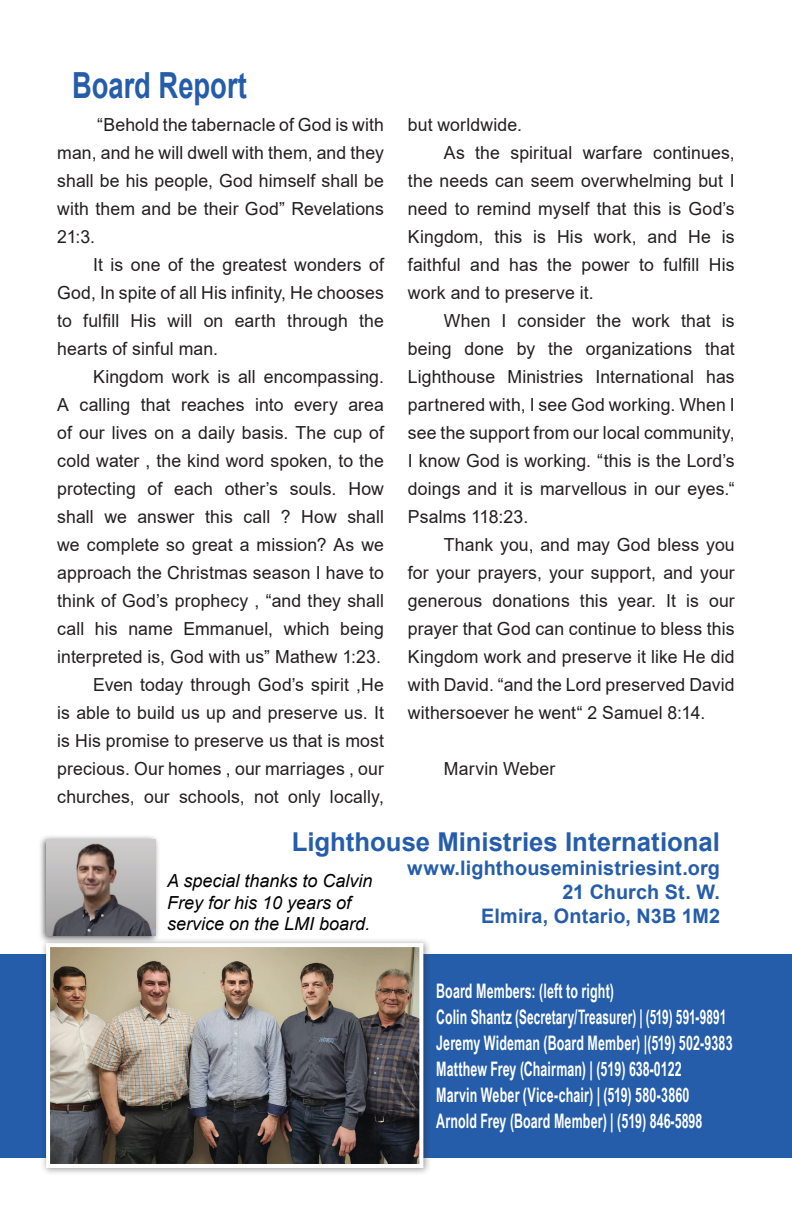
<style>
.page{position:relative;width:792px;height:1224px;background:#fff}
.page>*{position:absolute;margin:0;border:0;box-sizing:border-box;transform-origin:0 0}
.t1{font:700 36px "Arial";color:#255dab;scale:.76 1}
.t2{font:700 26px "Arial";color:#255dab}
.t3{font:700 20px/26px "Arial Narrow";letter-spacing:.01em;color:#fff;scale:.76 1}
.t4{font:700 20px/24px "Arial";letter-spacing:.005em;color:#255dab;text-align:right}
.t5{font:18px/28px "Arial";letter-spacing:.005em;color:#231f20;text-align:justify}
.t6{font:italic 18px/21.6px "Arial";color:#000}
</style>
<div class="page">
<div style="left:0;top:954px;width:792px;height:203px;background:#255dab"></div>
<div style="left:41px;top:938px;width:391px;height:238px;background:#231f20;opacity:.43"></div>
<img style="left:51px;top:948px;width:367px;height:215px">
<div style="left:46px;top:943px;width:377px;height:225px;border:4px solid #fff"></div>
<div style="left:38px;top:834px;width:123px;height:110px;background:#231f20;opacity:.75"></div>
<img style="left:46px;top:840px;width:109px;height:96px">
<h1 class="t1" style="left:72px;top:60px;width:232px">Board Report</h1>
<p class="t5" style="left:57px;top:110px;width:328px;text-indent:40px">“Behold the tabernacle of God is with man, and he will dwell with them, and they shall be his people, God himself shall be with them and be their God” Revelations 21:3.</p>
<p class="t5" style="left:57px;top:250px;width:328px;text-indent:36px">It is one of the greatest wonders of God, In spite of all His infinity, He chooses to fulfill His will on earth through the hearts of sinful man.</p>
<p class="t5" style="left:57px;top:362px;width:328px;text-align:right">Kingdom work is all encompassing.<br>A calling that reaches into every area of our lives on a daily basis. The cup of cold water , the kind word spoken, to the protecting of each other’s souls. How shall we answer this call ? How shall we complete so great a mission? As we approach the Christmas season I have to think of God’s prophecy , “and they shall call his name Emmanuel, which being interpreted is, God with us” Mathew 1:23.<br>Even today through God’s spirit ,He<br>is able to build us up and preserve us. It is His promise to preserve us that is most precious. Our homes , our marriages , our churches, our schools, not only locally,</p>
<p class="t5" style="left:408px;top:110px;width:116px">but worldwide.</p>
<p class="t5" style="left:444px;top:138px;width:292px">As the spiritual warfare continues,</p>
<p class="t5" style="left:408px;top:166px;width:328px">the needs can seem overwhelming but I</p>
<p class="t5" style="left:408px;top:194px;width:328px">need to remind myself that this is God’s</p>
<p class="t5" style="left:408px;top:222px;width:328px">Kingdom, this is His work, and He is</p>
<p class="t5" style="left:408px;top:250px;width:328px">faithful and has the power to fulfill His</p>
<p class="t5" style="left:408px;top:278px;width:187px">work and to preserve it.</p>
<p class="t5" style="left:444px;top:307px;width:292px">When I consider the work that is</p>
<p class="t5" style="left:408px;top:335px;width:328px">being done by the organizations that</p>
<p class="t5" style="left:408px;top:363px;width:328px">Lighthouse Ministries International has</p>
<p class="t5" style="left:408px;top:391px;width:328px">partnered with, I see God working. When I</p>
<p class="t5" style="left:408px;top:419px;width:328px">see the support from our local community,</p>
<p class="t5" style="left:408px;top:447px;width:328px">I know God is working. “this is the Lord’s</p>
<p class="t5" style="left:408px;top:475px;width:328px">doings and it is marvellous in our eyes.“</p>
<p class="t5" style="left:408px;top:503px;width:122px">Psalms 118:23.</p>
<p class="t5" style="left:444px;top:531px;width:292px">Thank you, and may God bless you</p>
<p class="t5" style="left:408px;top:559px;width:328px">for your prayers, your support, and your</p>
<p class="t5" style="left:408px;top:587px;width:328px">generous donations this year. It is our</p>
<p class="t5" style="left:408px;top:615px;width:328px">prayer that God can continue to bless this</p>
<p class="t5" style="left:408px;top:643px;width:328px">Kingdom work and preserve it like He did</p>
<p class="t5" style="left:408px;top:671px;width:328px">with David. “and the Lord preserved David</p>
<p class="t5" style="left:408px;top:699px;width:299px">withersoever he went“ 2 Samuel 8:14.</p>
<p class="t5" style="left:444px;top:755px;width:113px">Marvin Weber</p>
<h2 class="t2" style="left:292px;top:824px;width:430px">Lighthouse Ministries International</h2>
<p class="t4" style="left:407px;top:856px;width:314px">www.lighthouseministriesint.org<br>21 Church St. W.<br>Elmira, Ontario, N3B 1M2</p>
<p class="t6" style="left:167px;top:870px;width:207px">A special thanks to Calvin<br>Frey for his 10 years of service on the LMI board.</p>
<p class="t3" style="left:436px;top:976px;width:391px">Board Members: (left to right)<br>Colin Shantz (Secretary/Treasurer) | (519) 591-9891<br>Jeremy Wideman (Board Member) |(519) 502-9383<br>Matthew Frey (Chairman) | (519) 638-0122<br>Marvin Weber (Vice-chair) | (519) 580-3860<br>Arnold Frey (Board Member) | (519) 846-5898</p>
</div>
